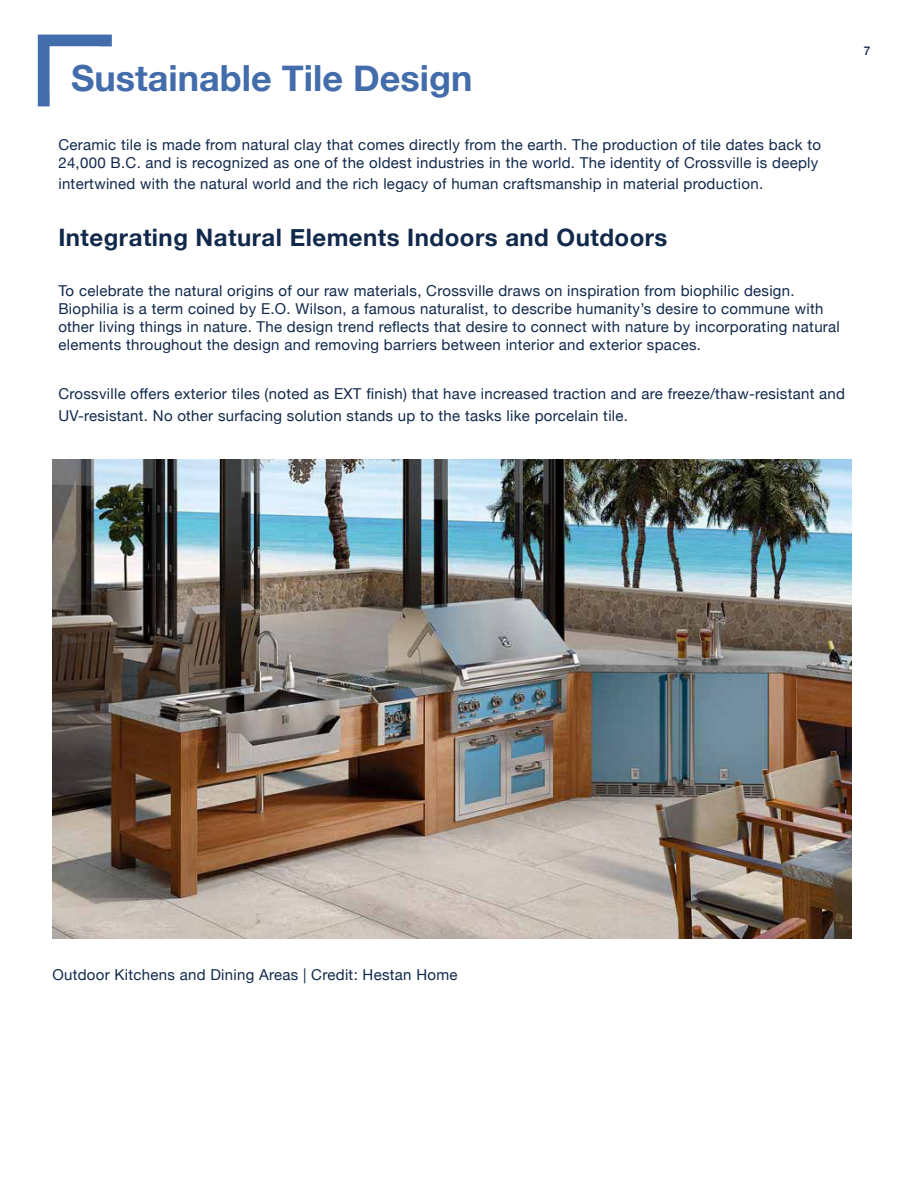
<style>
.page{position:relative;width:918px;height:1188px;background:#fff}
.page>*{position:absolute;margin:0;border:0;box-sizing:border-box;transform-origin:0 0}
.t1{font:700 36px "Helvetica Neue";color:#426caa}
.t2{font:700 24px "Helvetica Neue";letter-spacing:.02em;color:#11294b}
.t3{font:15px/18px "Helvetica Neue";letter-spacing:.02em;color:#11294b}
.t4{font:500 12px "Helvetica Neue";color:#11294b}
</style>
<div class="page">
<div style="left:38px;top:35px;width:74px;height:71px;border:12px solid #426caa"></div>
<div style="left:50px;top:46px;width:64px;height:62px;background:#fff"></div>
<img style="left:52px;top:459px;width:800px;height:480px">
<p class="t1" style="left:71px;top:50px;width:403px">Sustainable Tile Design</p>
<p class="t3" style="left:58px;top:136px;width:764px">Ceramic tile is made from natural clay that comes directly from the earth. The production of tile dates back to<br>24,000 B.C. and is recognized as one of the oldest industries in the world. The identity of Crossville is deeply</p>
<p class="t3" style="left:58px;top:176px;width:706px">intertwined with the natural world and the rich legacy of human craftsmanship in material production.</p>
<p class="t2" style="left:58px;top:219px;width:611px">Integrating Natural Elements Indoors and Outdoors</p>
<p class="t3" style="left:58px;top:282px;width:783px">To celebrate the natural origins of our raw materials, Crossville draws on inspiration from biophilic design.<br>Biophilia is a term coined by E.O. Wilson, a famous naturalist, to describe humanity’s desire to commune with other living things in nature. The design trend reflects that desire to connect with nature by incorporating natural elements throughout the design and removing barriers between interior and exterior spaces.</p>
<p class="t3" style="left:58px;top:384px;width:788px;line-height:21.6px">Crossville offers exterior tiles (noted as EXT finish) that have increased traction and are freeze/thaw-resistant and<br>UV-resistant. No other surfacing solution stands up to the tasks like porcelain tile.</p>
<p class="t4" style="left:864px;top:41px;width:8px">7</p>
<p class="t3" style="left:52px;top:966px;width:407px">Outdoor Kitchens and Dining Areas | Credit: Hestan Home</p>
</div>
